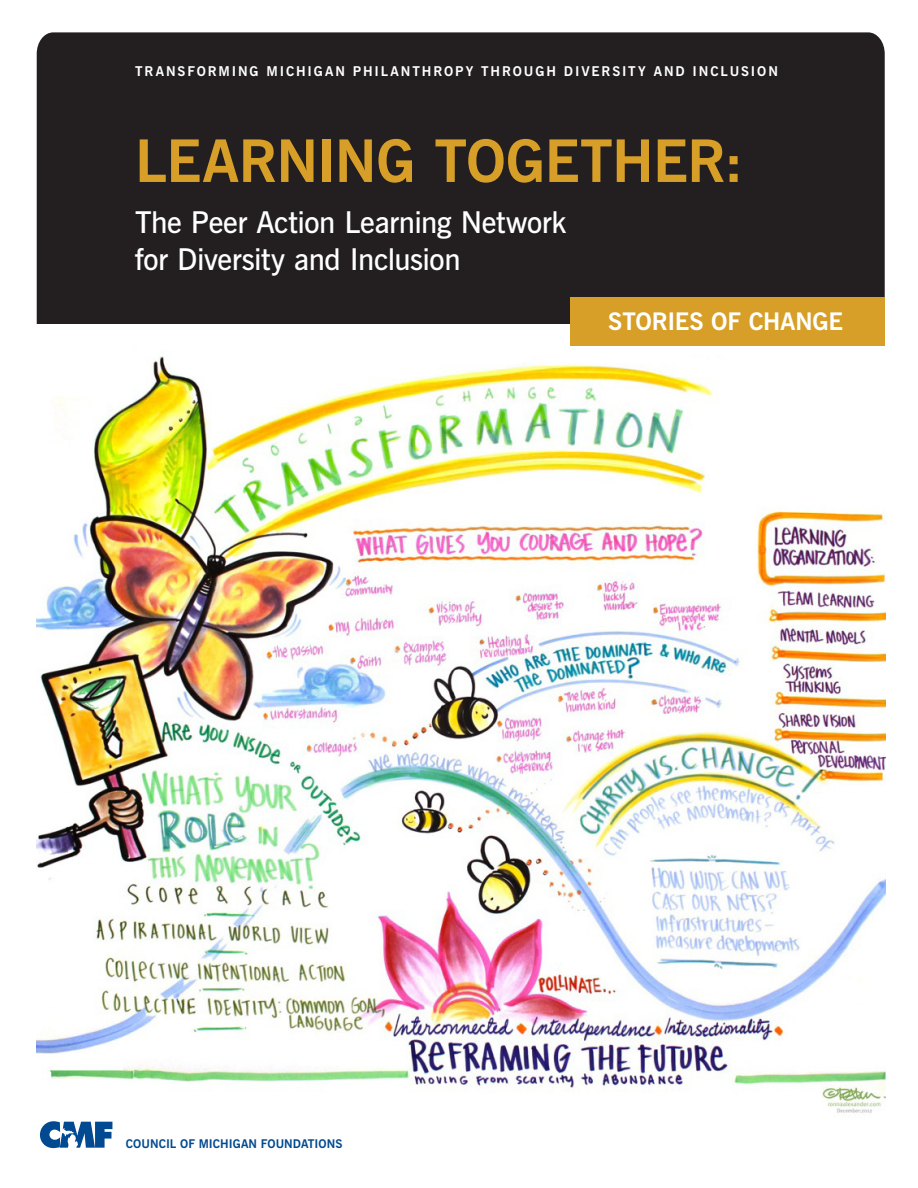
<style>
.page{position:relative;width:918px;height:1188px;background:#fff}
.page>*{position:absolute;margin:0;border:0;box-sizing:border-box;transform-origin:0 0}
.t1{font:700 58.5px "News Gothic BT";letter-spacing:-.015em;color:#d79f27}
.t2{font:600 30px "News Gothic BT";letter-spacing:-.015em;color:#fff}
.t3{font:700 24.15px "News Gothic BT";letter-spacing:-.005em;color:#fff}
.t4{font:700 13.5px "News Gothic BT";letter-spacing:.14em;color:#fff}
.t5{font:700 12px "News Gothic BT";color:#014990}
</style>
<div class="page">
<div style="left:37px;top:32px;width:848px;height:292px;background:#231f20"></div>
<img style="left:36px;top:356px;width:850px;height:757px">
<div style="left:570px;top:297px;width:315px;height:48px;background:#d79f27"></div>
<svg style="left:40px;top:1121px;width:72px;height:27px"></svg>
<p class="t4" style="left:135px;top:63px;width:644px">TRANSFORMING MICHIGAN PHILANTHROPY THROUGH DIVERSITY AND INCLUSION</p>
<p class="t1" style="left:135px;top:126px;width:610px">LEARNING TOGETHER:</p>
<p class="t2" style="left:135px;top:204px;width:433px">The Peer Action Learning Network</p>
<p class="t2" style="left:135px;top:242px;width:327px">for Diversity and Inclusion</p>
<p class="t3" style="left:608px;top:306px;width:236px">STORIES OF CHANGE</p>
<p class="t5" style="left:126px;top:1137px;width:218px">COUNCIL OF MICHIGAN FOUNDATIONS</p>
</div>
